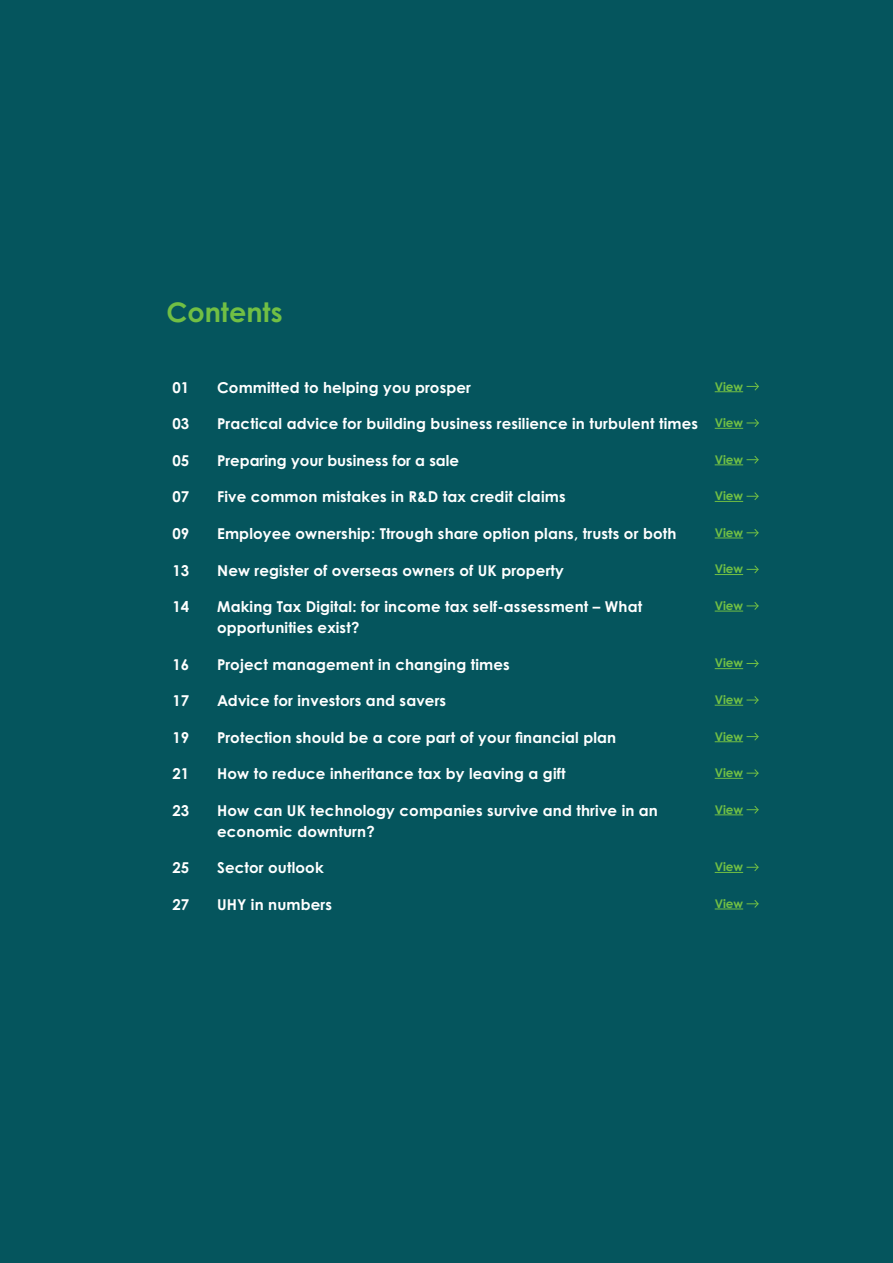
<style>
.page{position:relative;width:893px;height:1263px;background:#05555d}
.page>*{position:absolute;margin:0;border:0;box-sizing:border-box;transform-origin:0 0}
.Pull_Quote{font:700 27px "Century Gothic Pro";color:#71bf44}
.Body_intro{font:700 15px/21px "Century Gothic Pro";letter-spacing:.01em;color:#fff}
.t1{font:700 12px "Century Gothic Pro";color:#71bf44}
</style>
<div class="page">
<svg style="left:715px;top:382px;width:44px;height:10px"></svg>
<svg style="left:715px;top:419px;width:44px;height:10px"></svg>
<svg style="left:715px;top:456px;width:44px;height:10px"></svg>
<svg style="left:715px;top:492px;width:44px;height:10px"></svg>
<svg style="left:715px;top:529px;width:44px;height:10px"></svg>
<svg style="left:715px;top:565px;width:44px;height:10px"></svg>
<svg style="left:715px;top:602px;width:44px;height:10px"></svg>
<svg style="left:715px;top:659px;width:44px;height:10px"></svg>
<svg style="left:715px;top:696px;width:44px;height:10px"></svg>
<svg style="left:715px;top:733px;width:44px;height:9px"></svg>
<svg style="left:715px;top:769px;width:44px;height:10px"></svg>
<svg style="left:715px;top:806px;width:44px;height:9px"></svg>
<svg style="left:715px;top:863px;width:44px;height:10px"></svg>
<svg style="left:715px;top:900px;width:44px;height:10px"></svg>
<p class="Pull_Quote" style="left:166px;top:295px;width:118px">Contents</p>
<p class="Body_intro" style="left:172px;top:377px;width:18px">01</p>
<p class="Body_intro" style="left:217px;top:377px;width:255px">Committed to helping you prosper</p>
<p class="t1" style="left:715px;top:379px;width:30px">View</p>
<p class="Body_intro" style="left:172px;top:413px;width:18px">03</p>
<p class="Body_intro" style="left:217px;top:413px;width:482px">Practical advice for building business resilience in turbulent times</p>
<p class="t1" style="left:715px;top:415px;width:30px">View</p>
<p class="Body_intro" style="left:172px;top:450px;width:18px">05</p>
<p class="Body_intro" style="left:217px;top:450px;width:243px">Preparing your business for a sale</p>
<p class="t1" style="left:715px;top:452px;width:30px">View</p>
<p class="Body_intro" style="left:172px;top:486px;width:18px">07</p>
<p class="Body_intro" style="left:217px;top:486px;width:350px">Five common mistakes in R&amp;D tax credit claims</p>
<p class="t1" style="left:715px;top:488px;width:30px">View</p>
<p class="Body_intro" style="left:172px;top:523px;width:18px">09</p>
<p class="Body_intro" style="left:217px;top:523px;width:461px">Employee ownership: Ttrough share option plans, trusts or both</p>
<p class="t1" style="left:715px;top:525px;width:30px">View</p>
<p class="Body_intro" style="left:172px;top:559px;width:18px">13</p>
<p class="Body_intro" style="left:217px;top:559px;width:348px">New register of overseas owners of UK property</p>
<p class="t1" style="left:715px;top:561px;width:30px">View</p>
<p class="Body_intro" style="left:172px;top:596px;width:18px">14</p>
<p class="Body_intro" style="left:217px;top:596px;width:427px">Making Tax Digital: for income tax self-assessment – What opportunities exist?</p>
<p class="t1" style="left:715px;top:598px;width:30px">View</p>
<p class="Body_intro" style="left:172px;top:653px;width:18px">16</p>
<p class="Body_intro" style="left:217px;top:653px;width:294px">Project management in changing times</p>
<p class="t1" style="left:715px;top:656px;width:30px">View</p>
<p class="Body_intro" style="left:172px;top:690px;width:18px">17</p>
<p class="Body_intro" style="left:217px;top:690px;width:231px">Advice for investors and savers</p>
<p class="t1" style="left:715px;top:692px;width:30px">View</p>
<p class="Body_intro" style="left:172px;top:727px;width:18px">19</p>
<p class="Body_intro" style="left:217px;top:727px;width:401px">Protection should be a core part of your financial plan</p>
<p class="t1" style="left:715px;top:729px;width:30px">View</p>
<p class="Body_intro" style="left:172px;top:763px;width:18px">21</p>
<p class="Body_intro" style="left:217px;top:763px;width:350px">How to reduce inheritance tax by leaving a gift</p>
<p class="t1" style="left:715px;top:765px;width:30px">View</p>
<p class="Body_intro" style="left:172px;top:800px;width:18px">23</p>
<p class="Body_intro" style="left:217px;top:800px;width:442px">How can UK technology companies survive and thrive in an economic downturn?</p>
<p class="t1" style="left:715px;top:802px;width:30px">View</p>
<p class="Body_intro" style="left:172px;top:857px;width:18px">25</p>
<p class="Body_intro" style="left:217px;top:857px;width:108px">Sector outlook</p>
<p class="t1" style="left:715px;top:859px;width:30px">View</p>
<p class="Body_intro" style="left:172px;top:894px;width:18px">27</p>
<p class="Body_intro" style="left:217px;top:894px;width:117px">UHY in numbers</p>
<p class="t1" style="left:715px;top:896px;width:30px">View</p>
</div>
